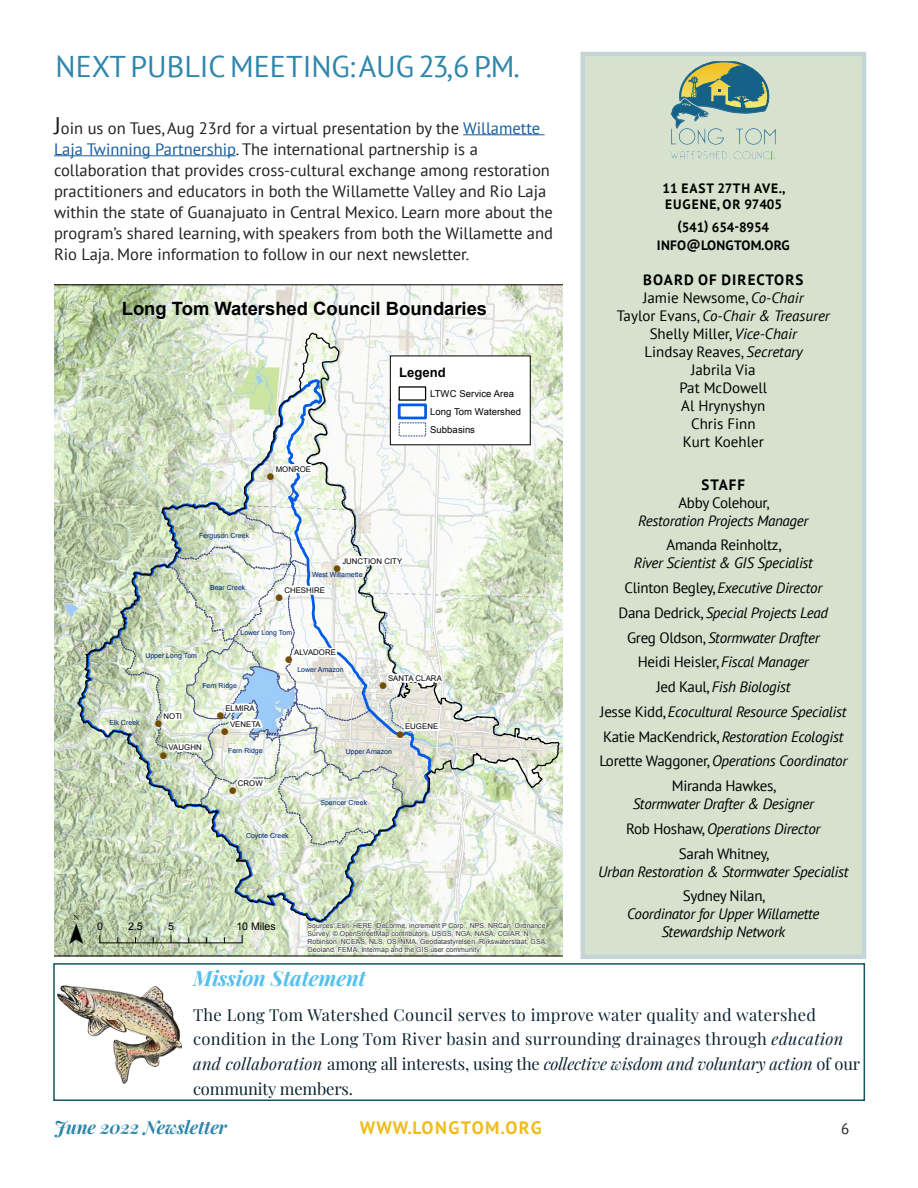
<style>
.page{position:relative;width:918px;height:1188px;background:#fff}
.page>*{position:absolute;margin:0;border:0;box-sizing:border-box;transform-origin:0 0}
.t1{font:42.15px "ESRI North";color:#000}
.t2{font:30px "PT Sans";color:#2f86ab}
.t3{font:italic 700 21px "Playfair Display";letter-spacing:-.01em;color:#55c0ee}
.t4{font:700 18.3px "Arial";color:#000}
.t5{font:italic 700 18px "Playfair Display";letter-spacing:-.01em;color:#2f86ab}
.t6{font:700 18px "PT Sans";letter-spacing:.065em;color:#eebd1d}
.t7{font:16.5px/21px "PT Sans";color:#231f20}
.t8{font:16.5px/24.8px "Playfair Display";letter-spacing:.02em;color:#0c232f}
.t9{font:italic 15px/18px "PT Sans";letter-spacing:-.02em;color:#000;text-align:center}
.t10{font:15px/18px "PT Sans";color:#000;text-align:center}
.t11{font:15px "PT Sans";letter-spacing:-.02em;color:#000}
.t12{font:15px "PT Sans";color:#231f20}
.t13{font:700 13.5px/16.2px "PT Sans";letter-spacing:.07em;color:#000}
.t14{font:700 13.5px/18px "PT Sans";letter-spacing:-.01em;color:#000;text-align:center}
.t15{font:700 13.05px "Arial";color:#000}
.t16{font:10.5px "Arial";color:#000}
.t17{font:9.75px "ESRI Default Marker";color:#734c00}
.t18{font:9.45px/18px "Arial";color:#000}
.t19{font:7.8px/15.9px "Arial";letter-spacing:.01em;color:#000}
.t20{font:6.9px/8.1px "Arial";color:#323232}
.t21{font:6.9px "Arial";color:#002673}
.s1{font-size:24px}
.s2{color:#175d9e}
.s3{font-weight:700}
.s4{font-style:italic}
.s5{font-weight:700;font-style:normal}
.s6{font-style:normal}
</style>
<div class="page">
<div style="left:580px;top:52px;width:286px;height:907px;background:#d6e1ce"></div>
<div style="left:53px;top:963px;width:812px;height:138px;border:2px solid #13555e"></div>
<div style="left:670px;top:61px;width:107px;height:100px;background:#fff;opacity:.5"></div>
<img style="left:55px;top:974px;width:127px;height:117px">
<svg style="left:54px;top:284px;width:508px;height:672px"></svg>
<svg style="left:74px;top:355px;width:486px;height:602px"></svg>
<hr style="left:100px;top:942px;width:142px;height:1px;background:#000">
<hr style="left:463px;top:134px;width:82px;height:1px;background:#175d9e">
<hr style="left:54px;top:155px;width:182px;height:1px;background:#175d9e">
<p class="t2" style="left:56px;top:47px;width:466px">NEXT PUBLIC MEETING: AUG 23,6 P.M.</p>
<p class="t7" style="left:54px;top:117px;width:501px"><span class="s1">J</span>oin us on Tues, Aug 23rd for a virtual presentation by the <span class="s2">Willamette Laja Twinning Partnership</span>. The international partnership is a collaboration that provides cross-cultural exchange among restoration practitioners and educators in both the Willamette Valley and Rio Laja within the state of Guanajuato in Central Mexico. Learn more about the program’s shared learning, with speakers from both the Willamette and Rio Laja. More information to follow in our next newsletter.</p>
<p class="t4" style="left:122px;top:296px;width:367px">Long Tom Watershed Council Boundaries</p>
<p class="t19" style="left:276px;top:461px;width:37px">MONROE</p>
<p class="t17" style="left:267px;top:471px;width:8px">!</p>
<p class="t15" style="left:399px;top:363px;width:48px">Legend</p>
<p class="t18" style="left:430px;top:385px;width:92px">LTWC Service Area<br>Long Tom Watershed<br>Subbasins</p>
<p class="t21" style="left:199px;top:531px;width:52px">Ferguson Creek</p>
<p class="t21" style="left:210px;top:583px;width:37px">Bear Creek</p>
<p class="t19" style="left:342px;top:553px;width:61px">JUNCTION CITY</p>
<p class="t17" style="left:334px;top:563px;width:8px">!</p>
<p class="t21" style="left:312px;top:570px;width:52px">West Willamette</p>
<p class="t19" style="left:284px;top:582px;width:42px">CHESHIRE</p>
<p class="t17" style="left:276px;top:592px;width:8px">!</p>
<p class="t21" style="left:145px;top:651px;width:53px">Upper Long Tom</p>
<p class="t21" style="left:241px;top:628px;width:53px">Lower Long Tom</p>
<p class="t19" style="left:294px;top:644px;width:43px">ALVADORE</p>
<p class="t17" style="left:286px;top:654px;width:8px">!</p>
<p class="t21" style="left:298px;top:665px;width:48px">Lower Amazon</p>
<p class="t21" style="left:202px;top:681px;width:36px">Fern Ridge</p>
<p class="t19" style="left:388px;top:670px;width:55px">SANTA CLARA</p>
<p class="t17" style="left:380px;top:680px;width:8px">!</p>
<p class="t21" style="left:109px;top:718px;width:32px">Elk Creek</p>
<p class="t19" style="left:164px;top:708px;width:20px">NOTI</p>
<p class="t17" style="left:155px;top:718px;width:8px">!</p>
<p class="t19" style="left:169px;top:740px;width:35px">VAUGHN</p>
<p class="t17" style="left:160px;top:750px;width:8px">!</p>
<p class="t19" style="left:230px;top:700px;width:32px;text-indent:-5px">ELMIRA<br>VENETA</p>
<p class="t17" style="left:217px;top:710px;width:8px">!</p>
<p class="t19" style="left:405px;top:719px;width:35px">EUGENE</p>
<p class="t17" style="left:221px;top:726px;width:8px">!</p>
<p class="t17" style="left:397px;top:729px;width:8px">!</p>
<p class="t21" style="left:228px;top:746px;width:36px">Fern Ridge</p>
<p class="t19" style="left:238px;top:775px;width:26px">CROW</p>
<p class="t17" style="left:229px;top:785px;width:8px">!</p>
<p class="t21" style="left:246px;top:831px;width:44px">Coyote Creek</p>
<p class="t21" style="left:346px;top:747px;width:48px">Upper Amazon</p>
<p class="t21" style="left:321px;top:798px;width:48px">Spencer Creek</p>
<p class="t1" style="left:69px;top:904px;width:15px">¯</p>
<p class="t16" style="left:97px;top:919px;width:7px">0</p>
<p class="t16" style="left:128px;top:919px;width:16px">2.5</p>
<p class="t16" style="left:168px;top:919px;width:7px">5</p>
<p class="t16" style="left:236px;top:919px;width:41px">10 Miles</p>
<p class="t20" style="left:308px;top:921px;width:241px">Sources: Esri, HERE, DeLorme, increment P Corp., NPS, NRCan, Ordnance Survey, © OpenStreetMap contributors, USGS, NGA, NASA, CGIAR, N Robinson, NCEAS, NLS, OS, NMA, Geodatastyrelsen, Rijkswaterstaat, GSA, Geoland, FEMA, Intermap and the GIS user community</p>
<p class="t3" style="left:193px;top:962px;width:174px">Mission Statement</p>
<p class="t13" style="left:662px;top:179px;width:124px">11 EAST 27TH AVE.,<br>EUGENE, OR 97405</p>
<p class="t14" style="left:657px;top:218px;width:134px">(541) 654-8954<br>INFO@LONGTOM.ORG</p>
<p class="t10" style="left:617px;top:271px;width:215px"><span class="s3">BOARD OF DIRECTORS<br></span>Jamie Newsome, <span class="s4">Co-Chair<br></span>Taylor Evans, <span class="s4">Co-Chair &amp; Treasurer<br></span>Shelly Miller, <span class="s4">Vice-Chair<br></span>Lindsay Reaves, <span class="s4">Secretary<br></span>Jabrila Via<br>Pat McDowell<br>Al Hrynyshyn<br>Chris Finn<br>Kurt Koehler</p>
<p class="t9" style="left:638px;top:475px;width:172px"><span class="s5">STAFF<br></span><span class="s6">Abby Colehour,<br></span>Restoration Projects Manager</p>
<p class="t9" style="left:634px;top:536px;width:181px"><span class="s6">Amanda Reinholtz,<br></span>River Scientist &amp; GIS Specialist</p>
<p class="t9" style="left:624px;top:578px;width:199px"><span class="s6">Clinton Begley,</span> Executive Director</p>
<p class="t9" style="left:619px;top:603px;width:211px"><span class="s6">Dana Dedrick,</span> Special Projects Lead</p>
<p class="t9" style="left:627px;top:628px;width:194px"><span class="s6">Greg Oldson,</span> Stormwater Drafter</p>
<p class="t11" style="left:638px;top:652px;width:173px">Heidi Heisler, <span class="s4">Fiscal Manager</span></p>
<p class="t9" style="left:656px;top:677px;width:136px"><span class="s6">Jed Kaul,</span> Fish Biologist</p>
<p class="t9" style="left:600px;top:702px;width:248px"><span class="s6">Jesse Kidd,</span> Ecocultural Resource Specialist</p>
<p class="t9" style="left:603px;top:727px;width:242px"><span class="s6">Katie MacKendrick,</span> Restoration Ecologist</p>
<p class="t9" style="left:599px;top:752px;width:250px"><span class="s6">Lorette Waggoner,</span> Operations Coordinator</p>
<p class="t9" style="left:633px;top:776px;width:183px"><span class="s6">Miranda Hawkes,<br></span>Stormwater Drafter &amp; Designer</p>
<p class="t9" style="left:626px;top:819px;width:196px"><span class="s6">Rob Hoshaw,</span> Operations Director</p>
<p class="t9" style="left:598px;top:844px;width:252px"><span class="s6">Sarah Whitney,<br></span>Urban Restoration &amp; Stormwater Specialist</p>
<p class="t9" style="left:627px;top:887px;width:194px"><span class="s6">Sydney Nilan,<br></span>Coordinator for Upper Willamette<br>Stewardship Network</p>
<p class="t8" style="left:193px;top:1001px;width:669px">The Long Tom Watershed Council serves to improve water quality and watershed condition in the Long Tom River basin and surrounding drainages through <span class="s4">education and collaboration</span> among all interests, using the <span class="s4">collective wisdom and voluntary action</span> of our community members.</p>
<p class="t5" style="left:54px;top:1113px;width:175px">June 2022 Newsletter</p>
<p class="t6" style="left:360px;top:1115px;width:183px">WWW.LONGTOM.ORG</p>
<p class="t12" style="left:841px;top:1119px;width:10px">6</p>
</div>
